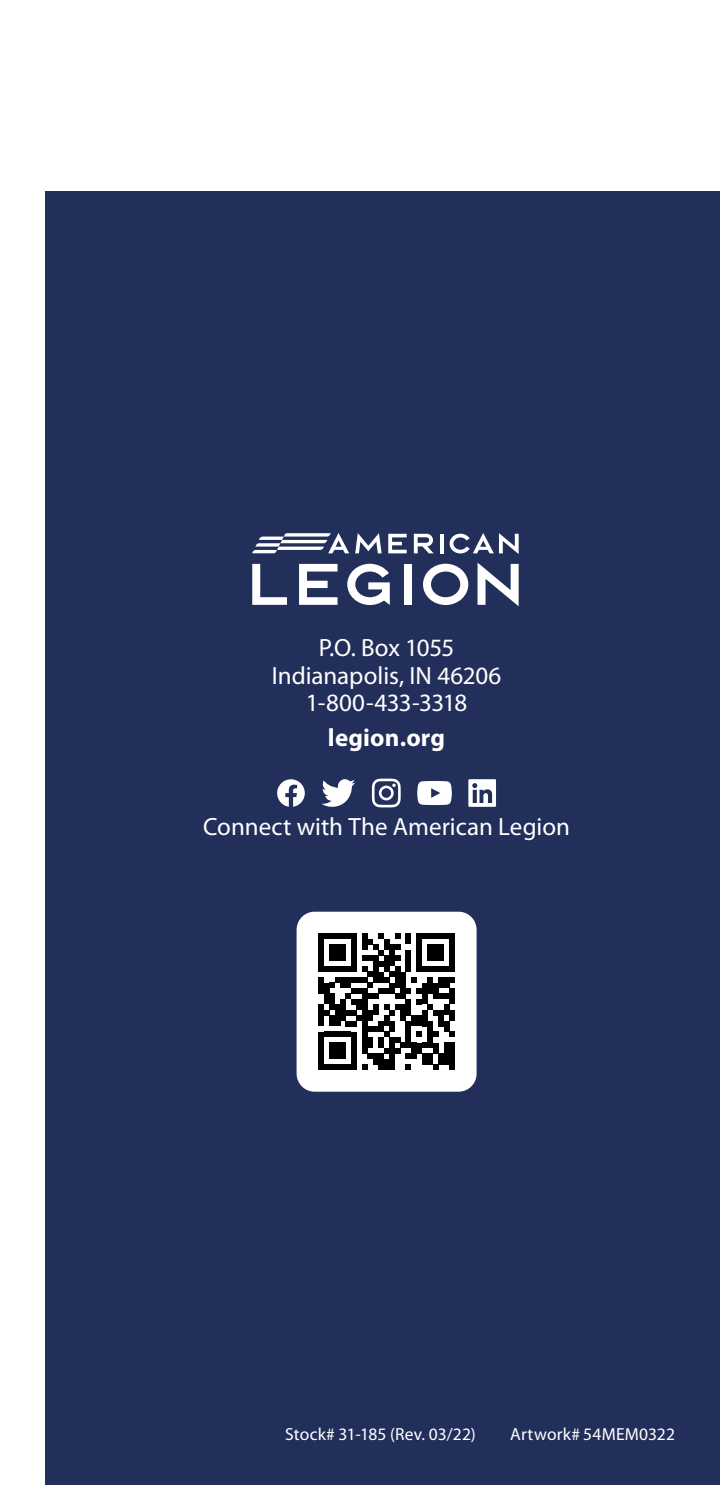
<style>
.page{position:relative;width:720px;height:1485px;background:#fff}
.page>*{position:absolute;margin:0;border:0;box-sizing:border-box;transform-origin:0 0}
.t1{font:25px "Myriad Pro";color:#fff}
.t2{font:25px "Myriad Pro";letter-spacing:-.025em;color:#fff}
.t3{font:700 25px "Myriad Pro";letter-spacing:.005em;color:#fff}
.Heading{font:17.5px "Myriad Pro";letter-spacing:.01em;color:#fff}
</style>
<div class="page">
<div style="left:45px;top:191px;width:675px;height:1294px;background:#222f5b"></div>
<svg style="left:468px;top:779px;width:28px;height:28px"></svg>
<svg style="left:372px;top:779px;width:29px;height:28px"></svg>
<svg style="left:321px;top:779px;width:34px;height:28px"></svg>
<svg style="left:277px;top:779px;width:28px;height:28px"></svg>
<svg style="left:417px;top:781px;width:35px;height:24px"></svg>
<svg style="left:252px;top:564px;width:35px;height:41px"></svg>
<svg style="left:299px;top:564px;width:39px;height:41px"></svg>
<svg style="left:347px;top:564px;width:43px;height:41px"></svg>
<div style="left:404px;top:564px;width:8px;height:41px;background:#fff"></div>
<svg style="left:423px;top:564px;width:45px;height:41px"></svg>
<svg style="left:478px;top:563px;width:41px;height:43px"></svg>
<svg style="left:355px;top:533px;width:27px;height:20px"></svg>
<svg style="left:388px;top:534px;width:19px;height:19px"></svg>
<svg style="left:414px;top:534px;width:20px;height:19px"></svg>
<hr style="left:440px;top:534px;width:3px;height:19px;background:#fff">
<svg style="left:450px;top:533px;width:69px;height:21px"></svg>
<svg style="left:252px;top:533px;width:97px;height:20px"></svg>
<div style="left:297px;top:912px;width:180px;height:180px;background:#fff;border-radius:18px"></div>
<svg style="left:318px;top:934px;width:137px;height:136px"></svg>
<div style="left:449px;top:1043px;width:6px;height:16px;background:#000"></div>
<div style="left:449px;top:1059px;width:6px;height:11px;background:#000"></div>
<p class="t1" style="left:319px;top:634px;width:137px">P.O. Box 1055</p>
<p class="t1" style="left:272px;top:662px;width:231px">Indianapolis, IN 46206</p>
<p class="t2" style="left:306px;top:689px;width:163px">1-800-433-3318</p>
<p class="t3" style="left:328px;top:724px;width:119px">legion.org</p>
<p class="t1" style="left:203px;top:813px;width:369px">Connect with The American Legion</p>
<p class="Heading" style="left:285px;top:1425px;width:192px">Stock# 31-185 (Rev. 03/22)</p>
<p class="Heading" style="left:510px;top:1425px;width:166px">Artwork# 54MEM0322</p>
</div>
